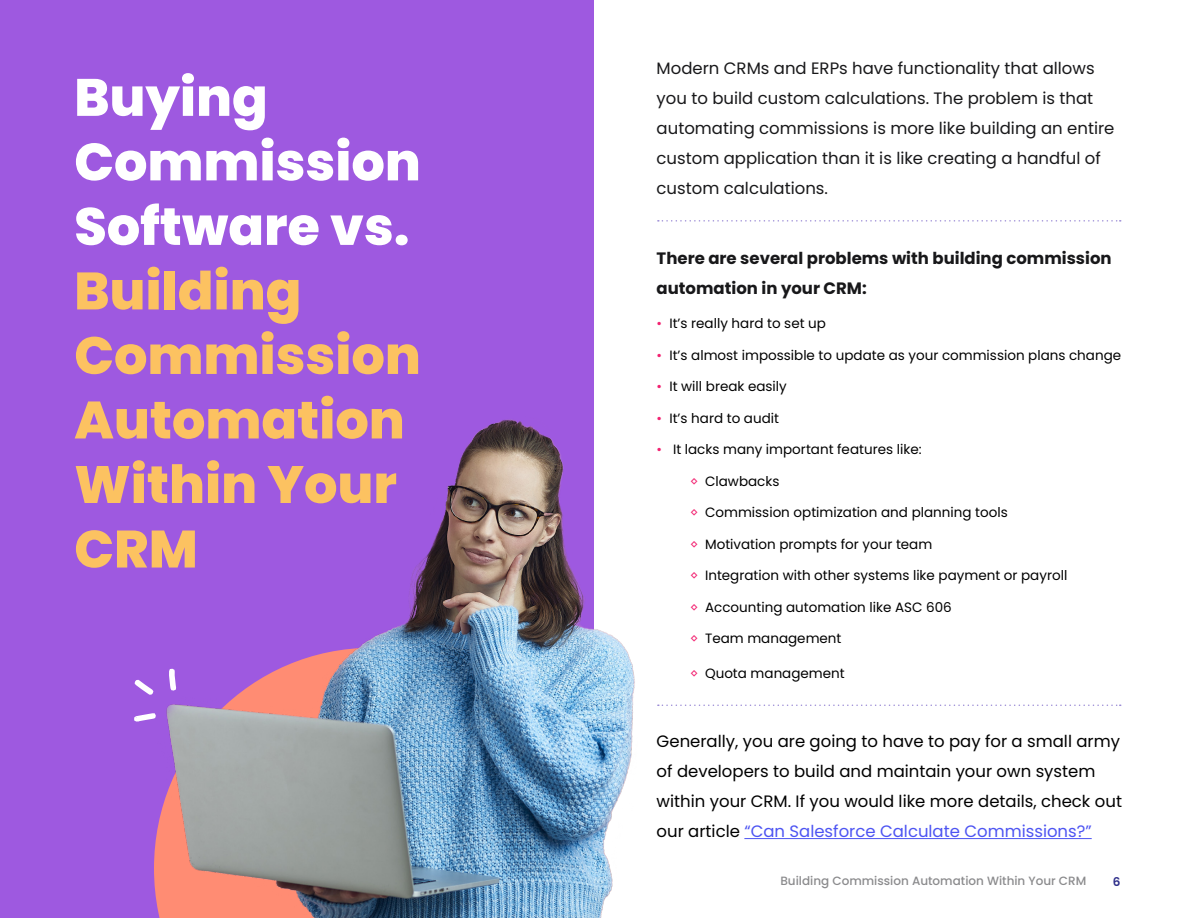
<style>
.page{position:relative;width:1188px;height:918px;background:#fff}
.page>*{position:absolute;margin:0;border:0;box-sizing:border-box;transform-origin:0 0}
.t1{font:800 52.5px/64.5px "Poppins";color:#fcc261}
.t2{font:800 52.5px/64.5px "Poppins";color:#fff}
.t3{font:16.5px/30px "Poppins";color:#18181a}
.t4{font:16.5px/30px "Poppins";color:#000}
.t5{font:700 16.5px/30px "Poppins";color:#18181a}
.t6{font:13.5px "Poppins";color:#000}
.t7{font:500 12px "Poppins";color:#8b8b8d}
.t8{font:600 12px "Poppins";color:#2e2e8a}
.s1{color:#f22170}
.s2{color:#4d54f2}
</style>
<div class="page">
<hr style="left:744px;top:838px;width:348px;height:1px;background:#4d54f2">
<div style="left:0;top:0;width:594px;height:918px;background:#9e59e0"></div>
<svg style="left:658px;top:220px;width:463px;height:2px"></svg>
<svg style="left:667px;top:705px;width:454px;height:1px"></svg>
<svg style="left:134px;top:715px;width:6px;height:7px"></svg>
<svg style="left:134px;top:679px;width:6px;height:9px"></svg>
<img style="left:140px;top:419px;width:527px;height:499px">
<h1 class="t2" style="left:74px;top:66px;width:348px">Buying<br>Commission<br>Software vs.</h1>
<h1 class="t1" style="left:74px;top:259px;width:348px">Building<br>Commission<br>Automation<br>Within Your<br>CRM</h1>
<p class="t3" style="left:657px;top:53px;width:459px">Modern CRMs and ERPs have functionality that allows you to build custom calculations. The problem is that automating commissions is more like building an entire custom application than it is like creating a handful of custom calculations.</p>
<p class="t5" style="left:657px;top:243px;width:457px">There are several problems with building commission automation in your CRM:</p>
<p class="t6" style="left:657px;top:316px;width:171px"><span class="s1">•</span> It’s really hard to set up</p>
<p class="t6" style="left:657px;top:347px;width:466px"><span class="s1">•</span> It’s almost impossible to update as your commission plans change</p>
<p class="t6" style="left:657px;top:379px;width:132px"><span class="s1">•</span> It will break easily</p>
<p class="t6" style="left:657px;top:410px;width:124px"><span class="s1">•</span> It’s hard to audit</p>
<p class="t6" style="left:657px;top:442px;width:266px"><span class="s1">•</span> It lacks many important features like:</p>
<p class="t6" style="left:690px;top:473px;width:91px"><span class="s1">◊</span> Clawbacks</p>
<p class="t6" style="left:690px;top:505px;width:319px"><span class="s1">◊</span> Commission optimization and planning tools</p>
<p class="t6" style="left:690px;top:536px;width:243px"><span class="s1">◊</span> Motivation prompts for your team</p>
<p class="t6" style="left:690px;top:568px;width:378px"><span class="s1">◊</span> Integration with other systems like payment or payroll</p>
<p class="t6" style="left:690px;top:599px;width:263px"><span class="s1">◊</span> Accounting automation like ASC 606</p>
<p class="t6" style="left:690px;top:630px;width:153px"><span class="s1">◊</span> Team management</p>
<p class="t6" style="left:690px;top:665px;width:156px"><span class="s1">◊</span> Quota management</p>
<p class="t4" style="left:657px;top:727px;width:467px">Generally, you are going to have to pay for a small army of developers to build and maintain your own system within your CRM. If you would like more details, check out our article <span class="s2">“Can Salesforce Calculate Commissions?”</span></p>
<p class="t7" style="left:780px;top:874px;width:308px">Building Commission Automation Within Your CRM</p>
<p class="t8" style="left:1113px;top:874px;width:9px">6</p>
</div>
